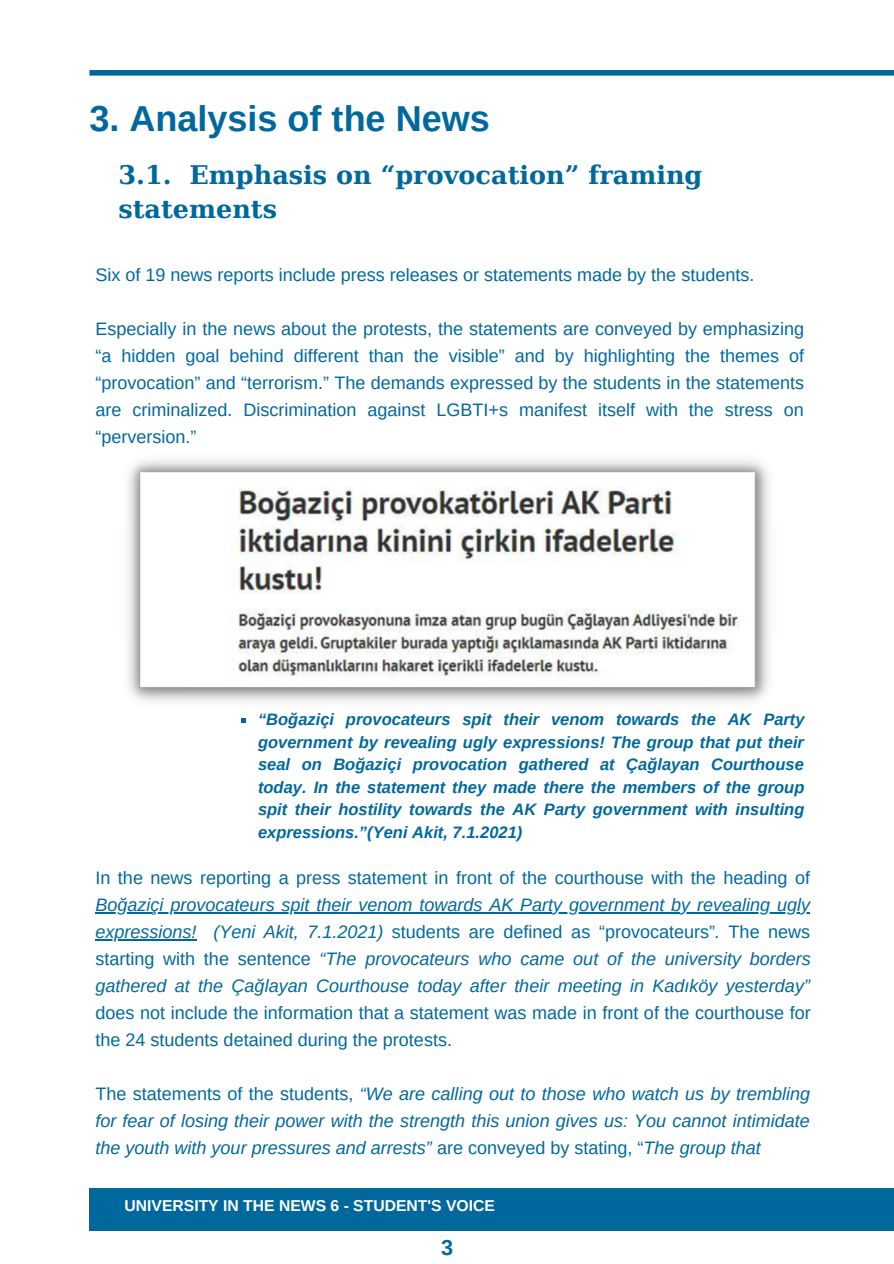
<style>
.page{position:relative;width:894px;height:1264px;background:#fff}
.page>*{position:absolute;margin:0;border:0;box-sizing:border-box;transform-origin:0 0}
.t1{font:700 36px "Arimo";color:#00689d}
.t2{font:700 25.5px/35px "DejaVu Serif";color:#00689d}
.t3{font:700 21.6px "Arimo";color:#00689d}
.t4{font:18px/27px "Arimo";color:#00689d;text-align:justify}
.t5{font:italic 18px/27px "Arimo";color:#00689d;text-align:justify}
.t6{font:italic 700 16.5px/22.5px "Arimo";color:#00689d;text-align:justify}
.t7{font:700 15.75px "Arimo";color:#fff}
.s1{font-style:italic}
.s2{font-style:normal}
</style>
<div class="page">
<div style="left:89px;top:70px;width:804px;height:6px;background:#00689d"></div>
<img style="left:128px;top:460px;width:641px;height:242px">
<svg style="left:241px;top:718px;width:5px;height:4px"></svg>
<hr style="left:95px;top:912px;width:715px;height:1px;background:#00689d">
<hr style="left:95px;top:939px;width:102px;height:1px;background:#00689d">
<div style="left:89px;top:1187px;width:804px;height:43px;background:#00689d"></div>
<p class="t1" style="left:89px;top:99px;width:402px">3. Analysis of the News</p>
<p class="t2" style="left:118px;top:157px;width:585px">3.1. Emphasis on “provocation” framing statements</p>
<p class="t4" style="left:95px;top:261px;width:660px">Six of 19 news reports include press releases or statements made by the students.</p>
<p class="t4" style="left:95px;top:315px;width:710px">Especially in the news about the protests, the statements are conveyed by emphasizing “a hidden goal behind different than the visible” and by highlighting the themes of “provocation” and “terrorism.” The demands expressed by the students in the statements are criminalized. Discrimination against LGBTI+s manifest itself with the stress on “perversion.”</p>
<p class="t6" style="left:258px;top:708px;width:548px">“Boğaziçi provocateurs spit their venom towards the AK Party government by revealing ugly expressions! The group that put their seal on Boğaziçi provocation gathered at Çağlayan Courthouse today. In the statement they made there the members of the group spit their hostility towards the AK Party government with insulting expressions.”(Yeni Akit, 7.1.2021)</p>
<p class="t4" style="left:95px;top:864px;width:716px">In the news reporting a press statement in front of the courthouse with the heading of <span class="s1">Boğaziçi provocateurs spit their venom towards AK Party government by revealing ugly expressions! (Yeni Akit, 7.1.2021)</span> students are defined as “provocateurs”<span class="s1">.</span> The news starting with the sentence <span class="s1">“The provocateurs who came out of the university borders gathered at the Çağlayan Courthouse today after their meeting in Kadıköy yesterday” </span>does not include the information that a statement was made in front of the courthouse for the 24 students detained during the protests.</p>
<p class="t5" style="left:95px;top:1080px;width:716px"><span class="s2">The statements of the students,</span> “We are calling out to those who watch us by trembling for fear of losing their power with the strength this union gives us: You cannot intimidate the youth with your pressures and arrests” <span class="s2">are conveyed by stating, “</span>The group that</p>
<p class="t7" style="left:124px;top:1196px;width:372px">UNIVERSITY IN THE NEWS 6 - STUDENT'S VOICE</p>
<p class="t3" style="left:441px;top:1235px;width:14px">3</p>
</div>
